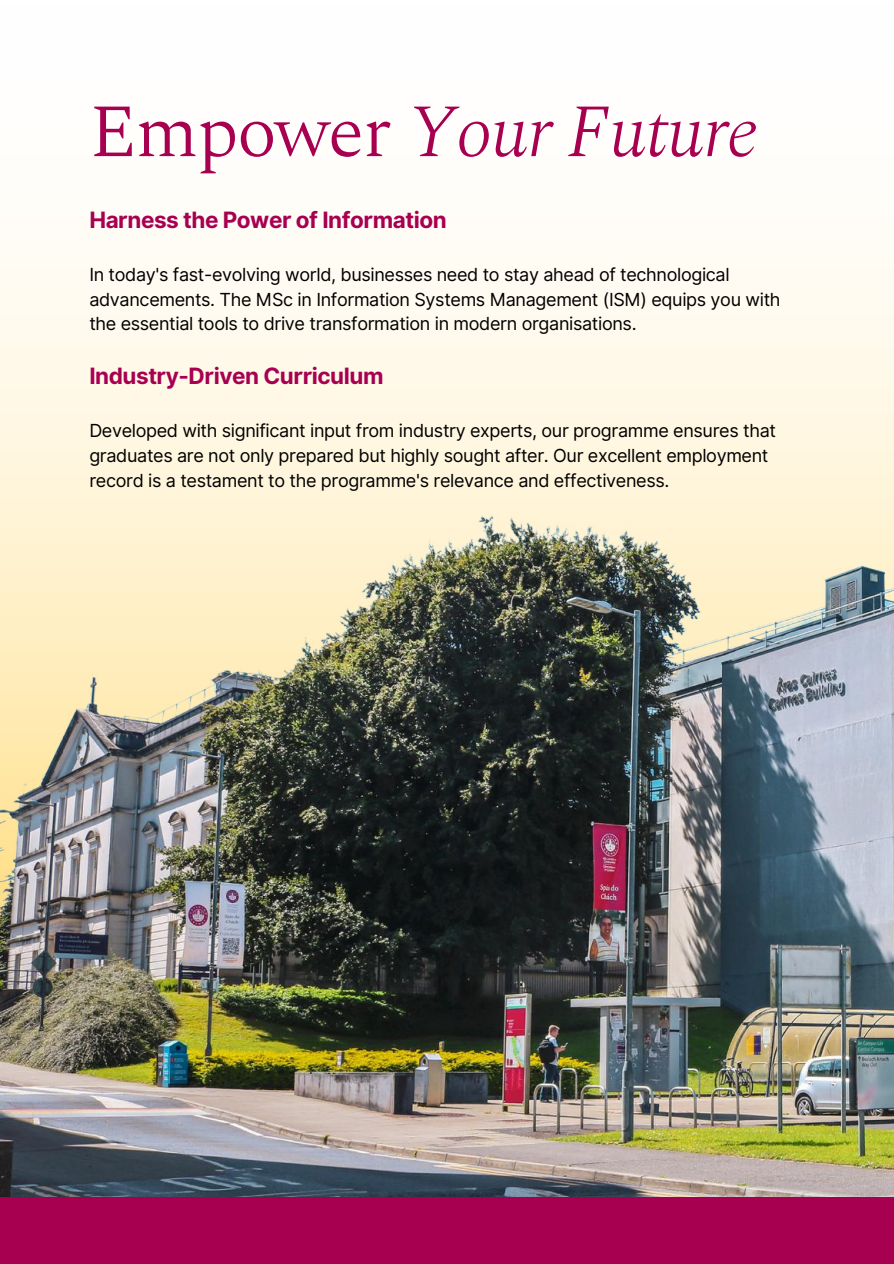
<style>
.page{position:relative;width:894px;height:1264px;background:#fff}
.page>*{position:absolute;margin:0;border:0;box-sizing:border-box;transform-origin:0 0}
.t1{font:italic 300 75px "Spectral";letter-spacing:-.02em;color:#a80050}
.t2{font:700 22.5px "Inter";letter-spacing:-.02em;color:#a80050}
.t3{font:18px/24.8px "Inter";letter-spacing:-.02em;color:#000}
.s1{font-style:normal}
</style>
<div class="page">
<div style="left:0;top:1196px;width:893px;height:67px;background:#a80050"></div>
<svg style="left:0;top:254px;width:893px;height:237px;fill:#fff9e9"></svg>
<img style="left:0;top:491px;width:893px;height:705px">
<h1 class="t1" style="left:89px;top:77px;width:670px"><span class="s1">Empower</span> Your Future</h1>
<p class="t2" style="left:89px;top:206px;width:359px">Harness the Power of Information</p>
<p class="t3" style="left:89px;top:262px;width:692px">In today's fast-evolving world, businesses need to stay ahead of technological advancements. The MSc in Information Systems Management (ISM) equips you with the essential tools to drive transformation in modern organisations.</p>
<p class="t2" style="left:89px;top:363px;width:295px">Industry-Driven Curriculum</p>
<p class="t3" style="left:89px;top:418px;width:688px">Developed with significant input from industry experts, our programme ensures that graduates are not only prepared but highly sought after. Our excellent employment record is a testament to the programme's relevance and effectiveness.</p>
</div>
